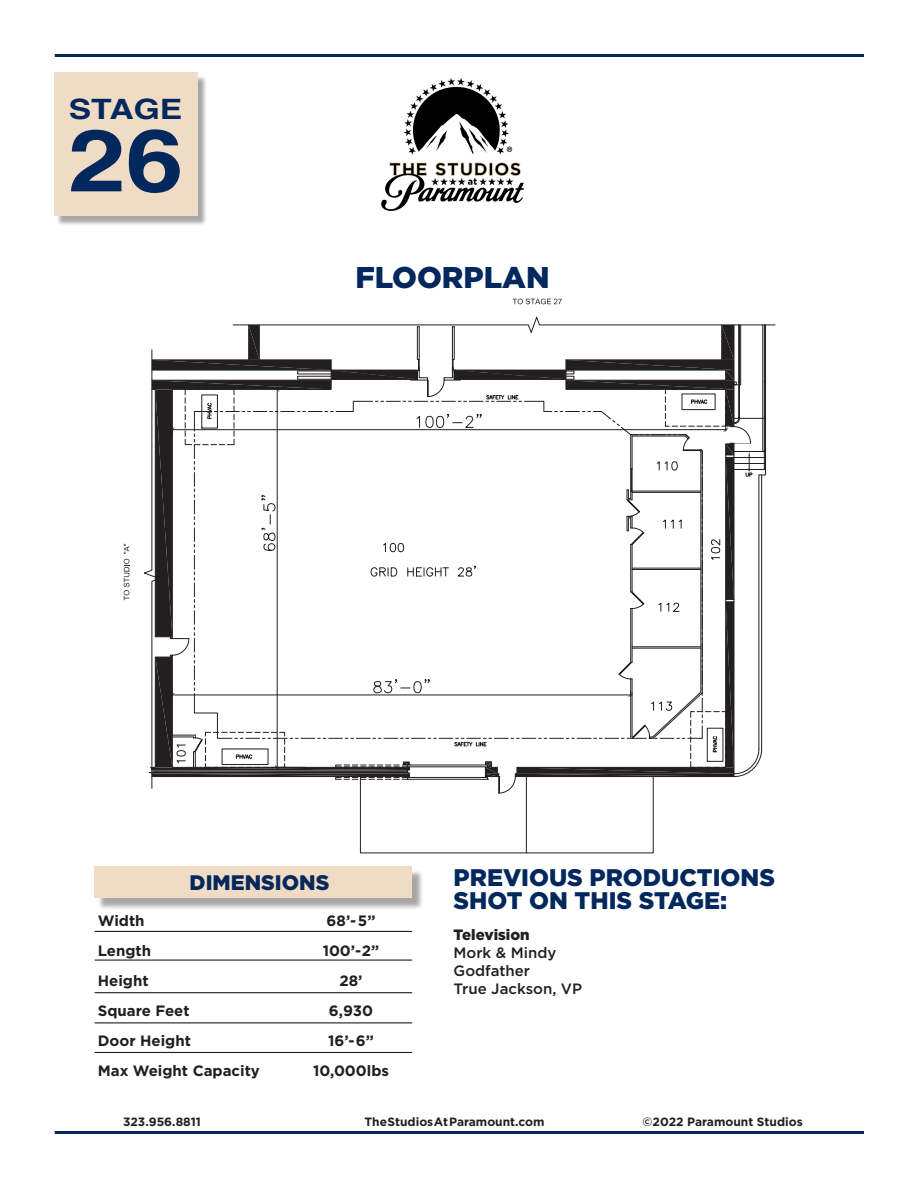
<style>
.page{position:relative;width:918px;height:1188px;background:#fff}
.page>*{position:absolute;margin:0;border:0;box-sizing:border-box;transform-origin:0 0}
.t1{font:700 86.7px "Helvetica";color:#02285e;scale:1.2 1}
.t2{font:900 30px "Gotham";color:#02285e}
.t3{font:700 28.05px "Helvetica";color:#02285e;scale:1.2 1}
.t4{font:900 24px/22.8px "Gotham";color:#02285e}
.t5{font:900 21px "Gotham";color:#02285e}
.t6{font:700 15px "Gotham";color:#231f20}
.t7{font:500 15px/18px "Gotham";color:#231f20}
.t8{font:900 15px "Gotham";color:#231f20}
.t9{font:700 12px "Gotham";color:#231f20}
</style>
<div class="page">
<svg style="left:513px;top:299px;width:49px;height:6px"></svg>
<svg style="left:124px;top:544px;width:6px;height:56px"></svg>
<hr style="left:526px;top:777px;width:1px;height:76px;background:#231f20">
<svg style="left:144px;top:317px;width:632px;height:477px"></svg>
<div style="left:97px;top:870px;width:327px;height:40px;background:#231f20;opacity:.4"></div>
<div style="left:95px;top:867px;width:317px;height:31px;background:#f0dbc5"></div>
<hr style="left:95px;top:931px;width:317px;height:1px;background:#231f20">
<hr style="left:95px;top:960px;width:317px;height:1px;background:#231f20">
<hr style="left:95px;top:992px;width:317px;height:1px;background:#231f20">
<hr style="left:95px;top:1022px;width:317px;height:1px;background:#231f20">
<hr style="left:95px;top:1052px;width:317px;height:1px;background:#231f20">
<hr style="left:55px;top:1131px;width:809px;height:3px;background:#02285e">
<div style="left:56px;top:75px;width:152px;height:151px;background:#231f20;opacity:.4"></div>
<div style="left:54px;top:73px;width:143px;height:143px;background:#f0dbc5"></div>
<img style="left:382px;top:78px;width:142px;height:133px">
<hr style="left:55px;top:54px;width:809px;height:3px;background:#02285e">
<h3 class="t3" style="left:69px;top:86px;width:96px">STAGE</h3>
<h1 class="t1" style="left:68px;top:91px;width:98px">26</h1>
<h2 class="t2" style="left:355px;top:257px;width:196px">FLOORPLAN</h2>
<h3 class="t5" style="left:190px;top:868px;width:141px">DIMENSIONS</h3>
<h3 class="t4" style="left:454px;top:866px;width:323px">PREVIOUS PRODUCTIONS<br>SHOT ON THIS STAGE:</h3>
<p class="t6" style="left:98px;top:910px;width:48px">Width</p>
<p class="t6" style="left:327px;top:910px;width:50px">68’-5”</p>
<p class="t6" style="left:98px;top:940px;width:55px">Length</p>
<p class="t6" style="left:323px;top:940px;width:58px">100’-2”</p>
<p class="t6" style="left:98px;top:970px;width:52px">Height</p>
<p class="t6" style="left:339px;top:970px;width:25px">28’</p>
<p class="t6" style="left:98px;top:1000px;width:93px">Square Feet</p>
<p class="t6" style="left:329px;top:1000px;width:46px">6,930</p>
<p class="t6" style="left:98px;top:1030px;width:95px">Door Height</p>
<p class="t6" style="left:328px;top:1030px;width:47px">16’-6”</p>
<p class="t6" style="left:98px;top:1060px;width:164px">Max Weight Capacity</p>
<p class="t6" style="left:313px;top:1060px;width:78px">10,000lbs</p>
<p class="t8" style="left:454px;top:924px;width:78px">Television</p>
<p class="t7" style="left:454px;top:943px;width:130px">Mork &amp; Mindy<br>Godfather<br>True Jackson, VP</p>
<p class="t9" style="left:123px;top:1114px;width:79px">323.956.8811</p>
<p class="t9" style="left:365px;top:1114px;width:181px">TheStudiosAtParamount.com</p>
<p class="t9" style="left:643px;top:1114px;width:162px">©2022 Paramount Studios</p>
</div>
